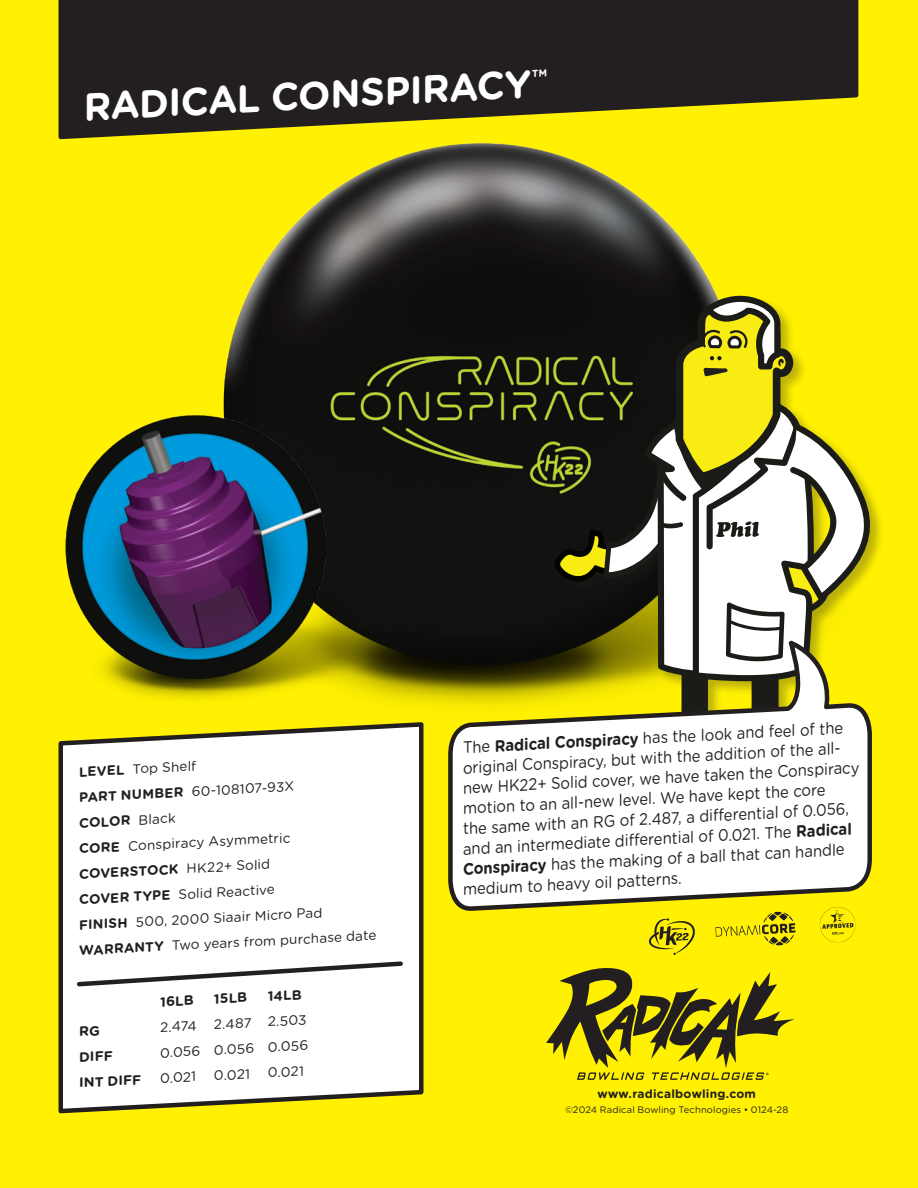
<style>
.page{position:relative;width:918px;height:1188px;background:#fff101}
.page>*{position:absolute;margin:0;border:0;box-sizing:border-box;transform-origin:0 0}
.Ball_Poster_Specification_headers{font:700 39px "Gotham Rounded";color:#fff}
.t1{font:16.5px "Gotham Rounded";color:#231f20;scale:.9 1}
.Ball_Poster_Specification_headers-2{font:13.5px "Gotham Rounded";color:#231f20}
.Ball_Poster_Specification_headers-3{font:700 13.5px "Gotham Rounded";color:#231f20}
.t2{font:700 12px "Gotham Rounded";letter-spacing:.02em;color:#231f20}
.t3{font:9.3px "Gotham Rounded";letter-spacing:.015em;color:#231f20}
.s1{font-weight:700}
.s2{font-weight:400}
</style>
<div class="page">
<img style="left:223px;top:142px;width:492px;height:562px">
<img style="left:65px;top:398px;width:318px;height:306px">
<svg style="left:58px;top:722px;width:366px;height:392px;background:#f4f3e5"></svg>
<svg style="left:58px;top:0;width:801px;height:140px"></svg>
<svg style="left:546px;top:968px;width:249px;height:112px"></svg>
<svg style="left:74px;top:959px;width:331px;height:30px;background:#deddde"></svg>
<svg style="left:552px;top:291px;width:323px;height:343px;background:#93904d"></svg>
<svg style="left:446px;top:634px;width:426px;height:278px;background:#dbd9ae"></svg>
<svg style="left:819px;top:906px;width:37px;height:37px"></svg>
<svg style="left:715px;top:912px;width:81px;height:34px"></svg>
<svg style="left:649px;top:918px;width:46px;height:37px"></svg>
<svg style="left:80px;top:1026px;width:19px;height:10px"></svg>
<p class="Ball_Poster_Specification_headers" style="left:82px;top:79px;width:466px;rotate:-3deg">RADICAL CONSPIRACY<sup>™</sup></p>
<p class="Ball_Poster_Specification_headers-2" style="left:78px;top:763px;width:119px;rotate:-3deg"><span class="s1">LEVEL</span> Top Shelf</p>
<p class="Ball_Poster_Specification_headers-2" style="left:78px;top:788px;width:217px;rotate:-3deg"><span class="s1">PART NUMBER</span> 60-108107-93X</p>
<p class="Ball_Poster_Specification_headers-3" style="left:78px;top:813px;width:98px;rotate:-3deg">COLOR <span class="s2">Black</span></p>
<p class="Ball_Poster_Specification_headers-2" style="left:78px;top:839px;width:213px;rotate:-3deg"><span class="s1">CORE</span> Conspiracy Asymmetric</p>
<p class="Ball_Poster_Specification_headers-3" style="left:78px;top:864px;width:193px;rotate:-3deg">COVERSTOCK <span class="s2">HK22+ Solid</span></p>
<p class="Ball_Poster_Specification_headers-2" style="left:78px;top:890px;width:198px;rotate:-3deg"><span class="s1">COVER TYPE</span> Solid Reactive</p>
<p class="Ball_Poster_Specification_headers-2" style="left:78px;top:916px;width:245px;rotate:-3deg"><span class="s1">FINISH</span> 500, 2000 Siaair Micro Pad</p>
<p class="Ball_Poster_Specification_headers-2" style="left:78px;top:941px;width:299px;rotate:-3deg"><span class="s1">WARRANTY</span> Two years from purchase date</p>
<p class="Ball_Poster_Specification_headers-3" style="left:159px;top:992px;width:35px;rotate:-3deg">16LB</p>
<p class="Ball_Poster_Specification_headers-3" style="left:213px;top:989px;width:35px;rotate:-3deg">15LB</p>
<p class="Ball_Poster_Specification_headers-3" style="left:267px;top:986px;width:35px;rotate:-3deg">14LB</p>
<p class="Ball_Poster_Specification_headers-2" style="left:159px;top:1018px;width:38px;rotate:-3deg">2.474</p>
<p class="Ball_Poster_Specification_headers-2" style="left:213px;top:1015px;width:94px;rotate:-3deg">2.487 2.503</p>
<p class="Ball_Poster_Specification_headers-3" style="left:78px;top:1047px;width:35px;rotate:-3deg">DIFF</p>
<p class="Ball_Poster_Specification_headers-2" style="left:159px;top:1044px;width:150px;rotate:-3deg">0.056 0.056 0.056</p>
<p class="Ball_Poster_Specification_headers-3" style="left:78px;top:1073px;width:64px;rotate:-3deg">INT DIFF</p>
<p class="Ball_Poster_Specification_headers-2" style="left:159px;top:1069px;width:38px;rotate:-3deg">0.021</p>
<p class="Ball_Poster_Specification_headers-2" style="left:213px;top:1066px;width:38px;rotate:-3deg">0.021</p>
<p class="Ball_Poster_Specification_headers-2" style="left:267px;top:1063px;width:38px;rotate:-3deg">0.021</p>
<p class="t1" style="left:462px;top:736px;width:425px;rotate:-3deg">The <span class="s1">Radical Conspiracy</span> has the look and feel of the</p>
<p class="t1" style="left:462px;top:756px;width:424px;rotate:-3deg">original Conspiracy, but with the addition of the all-</p>
<p class="t1" style="left:462px;top:777px;width:443px;rotate:-3deg">new HK22+ Solid cover, we have taken the Conspiracy</p>
<p class="t1" style="left:462px;top:797px;width:405px;rotate:-3deg">motion to an all-new level. We have kept the core</p>
<p class="t1" style="left:462px;top:817px;width:431px;rotate:-3deg">the same with an RG of 2.487, a diff erential of 0.056,</p>
<p class="t1" style="left:462px;top:838px;width:434px;rotate:-3deg">and an intermediate diff erential of 0.021. The <span class="s1">Radical</span></p>
<p class="t1" style="left:462px;top:858px;width:426px;rotate:-3deg"><span class="s1">Conspiracy</span> has the making of a ball that can handle</p>
<p class="t1" style="left:462px;top:878px;width:245px;rotate:-3deg">medium to heavy oil patterns.</p>
<p class="t2" style="left:597px;top:1085px;width:160px">www.radicalbowling.com</p>
<p class="t3" style="left:565px;top:1103px;width:225px">©2024 Radical Bowling Technologies • 0124-28</p>
</div>
